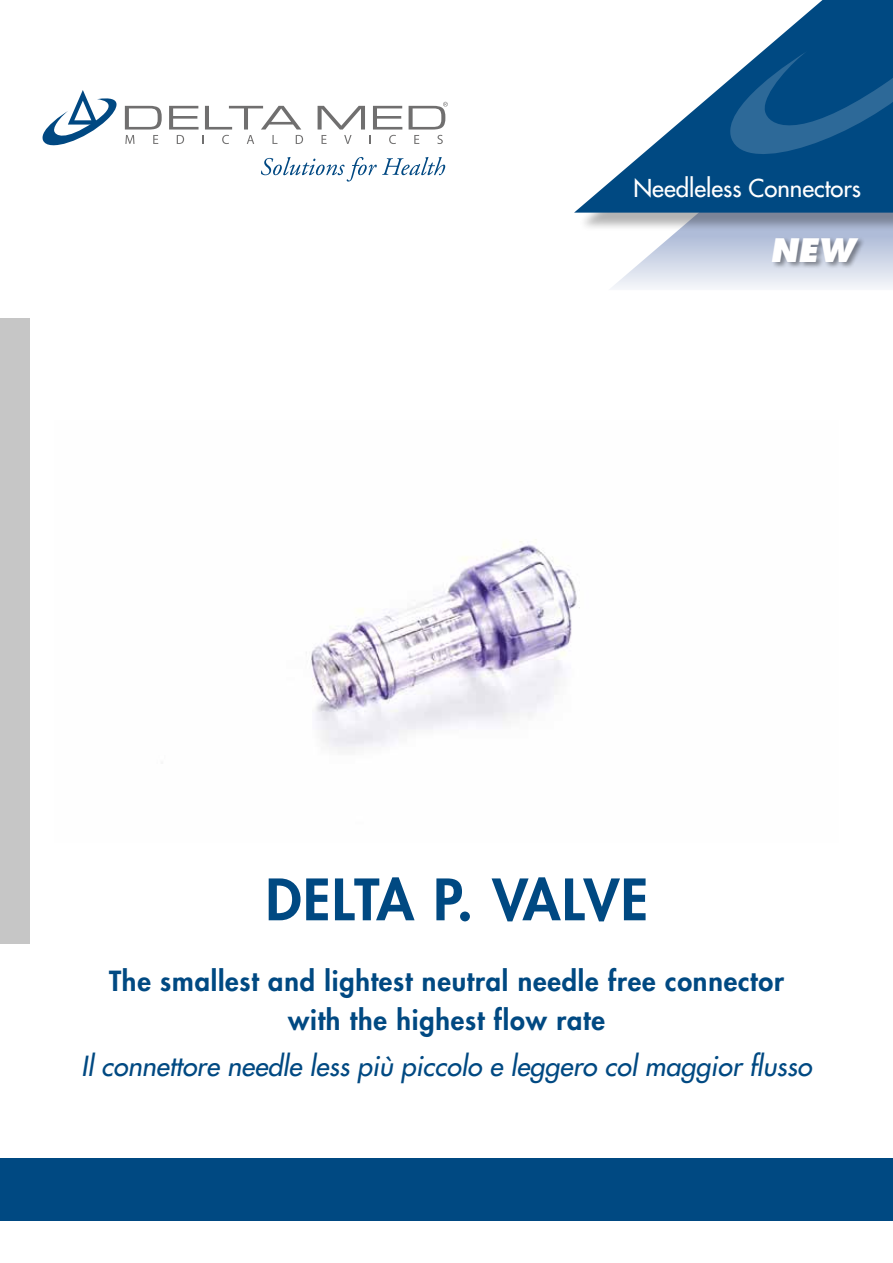
<style>
.page{position:relative;width:893px;height:1263px;background:#fff}
.page>*{position:absolute;margin:0;border:0;box-sizing:border-box;transform-origin:0 0}
.t1{font:800 55.5px "Futura";letter-spacing:.015em;color:#004982}
.t2{font:italic 800 31.5px "Futura";color:#fff}
.t3{font:800 27px/39px "Futura";letter-spacing:.03em;color:#004982;text-align:center}
.t4{font:italic 27px "Futura";color:#004982}
.t5{font:24px "Futura";color:#fff}
</style>
<div class="page">
<img style="left:311px;top:539px;width:269px;height:211px">
<svg style="left:611px;top:231px;width:282px;height:58px"></svg>
<svg style="left:43px;top:90px;width:119px;height:56px"></svg>
<svg style="left:169px;top:106px;width:134px;height:38px"></svg>
<svg style="left:318px;top:106px;width:84px;height:38px"></svg>
<svg style="left:261px;top:157px;width:184px;height:25px"></svg>
<svg style="left:409px;top:102px;width:39px;height:42px"></svg>
<div style="left:0;top:1158px;width:893px;height:62px;background:#004982"></div>
<div style="left:578px;top:0;width:315px;height:231px;background:#000;opacity:.3"></div>
<svg style="left:574px;top:0;width:319px;height:213px"></svg>
<div style="left:771px;top:236px;width:95px;height:33px;background:#000;opacity:.4"></div>
<svg style="left:729px;top:13px;width:164px;height:143px;background:#266494"></svg>
<div style="left:0;top:319px;width:30px;height:625px;background:#c6c6c6"></div>
<p class="t5" style="left:633px;top:173px;width:229px">Needleless Connectors</p>
<p class="t2" style="left:770px;top:230px;width:86px">NEW</p>
<h1 class="t1" style="left:266px;top:863px;width:384px">DELTA P. VALVE</h1>
<p class="t3" style="left:109px;top:960px;width:676px">The smallest and lightest neutral needle free connector with the highest flow rate</p>
<p class="t4" style="left:81px;top:1048px;width:732px">Il connettore needle less più piccolo e leggero col maggior flusso</p>
</div>
